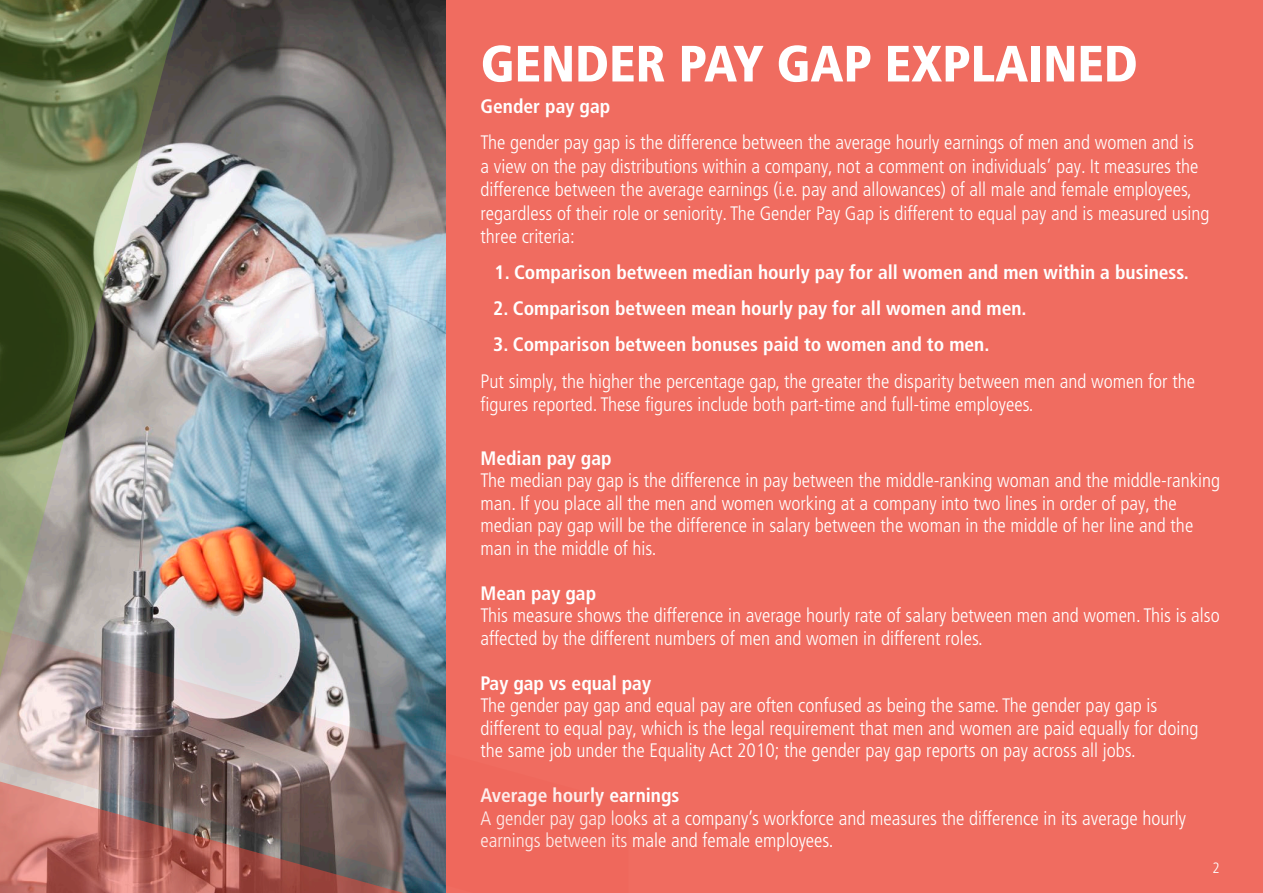
<style>
.page{position:relative;width:1263px;height:893px;background:#f06c60}
.page>*{position:absolute;margin:0;border:0;box-sizing:border-box;transform-origin:0 0}
.t1{font:900 condensed 51px "Frutiger LT Pro";color:#fff}
.t2{font:300 condensed 19.5px/22.5px "Frutiger LT Pro";color:#fff}
.t3{font:700 condensed 19.5px "Frutiger LT Pro";color:#fff}
.t4{font:300 condensed 15px "Frutiger LT Pro";color:#fff}
</style>
<div class="page">
<img style="left:183px;top:0;width:263px;height:454px">
<svg style="left:0;top:0;width:183px;height:454px;background:#6d765a"></svg>
<img style="left:0;top:454px;width:446px;height:439px">
<p class="t1" style="left:480px;top:33px;width:659px">GENDER PAY GAP EXPLAINED</p>
<p class="t3" style="left:480px;top:95px;width:131px">Gender pay gap</p>
<p class="t2" style="left:480px;top:131px;width:731px;line-height:23.4px">The gender pay gap is the difference between the average hourly earnings of men and women and is<br>a view on the pay distributions within a company, not a comment on individuals’ pay. It measures the difference between the average earnings (i.e. pay and allowances) of all male and female employees, regardless of their role or seniority. The Gender Pay Gap is different to equal pay and is measured using three criteria:</p>
<p class="t3" style="left:495px;top:261px;width:696px">1. Comparison between median hourly pay for all women and men within a business.</p>
<p class="t3" style="left:493px;top:297px;width:535px">2. Comparison between mean hourly pay for all women and men.</p>
<p class="t3" style="left:493px;top:333px;width:498px">3. Comparison between bonuses paid to women and to men.</p>
<p class="t2" style="left:480px;top:369px;width:716px;line-height:23.4px">Put simply, the higher the percentage gap, the greater the disparity between men and women for the figures reported. These figures include both part-time and full-time employees.</p>
<p class="t3" style="left:480px;top:446px;width:133px">Median pay gap</p>
<p class="t2" style="left:480px;top:470px;width:741px">The median pay gap is the difference in pay between the middle-ranking woman and the middle-ranking man. If you place all the men and women working at a company into two lines in order of pay, the median pay gap will be the difference in salary between the woman in the middle of her line and the man in the middle of his.</p>
<p class="t3" style="left:480px;top:581px;width:117px">Mean pay gap</p>
<p class="t2" style="left:480px;top:605px;width:741px">This measure shows the difference in average hourly rate of salary between men and women. This is also affected by the different numbers of men and women in different roles.</p>
<p class="t3" style="left:480px;top:671px;width:172px">Pay gap vs equal pay</p>
<p class="t2" style="left:480px;top:695px;width:719px">The gender pay gap and equal pay are often confused as being the same. The gender pay gap is different to equal pay, which is the legal requirement that men and women are paid equally for doing the same job under the Equality Act 2010; the gender pay gap reports on pay across all jobs.</p>
<p class="t3" style="left:480px;top:784px;width:200px">Average hourly earnings</p>
<p class="t2" style="left:480px;top:807px;width:707px">A gender pay gap looks at a company’s workforce and measures the difference in its average hourly earnings between its male and female employees.</p>
<p class="t4" style="left:1212px;top:860px;width:9px">2</p>
</div>
